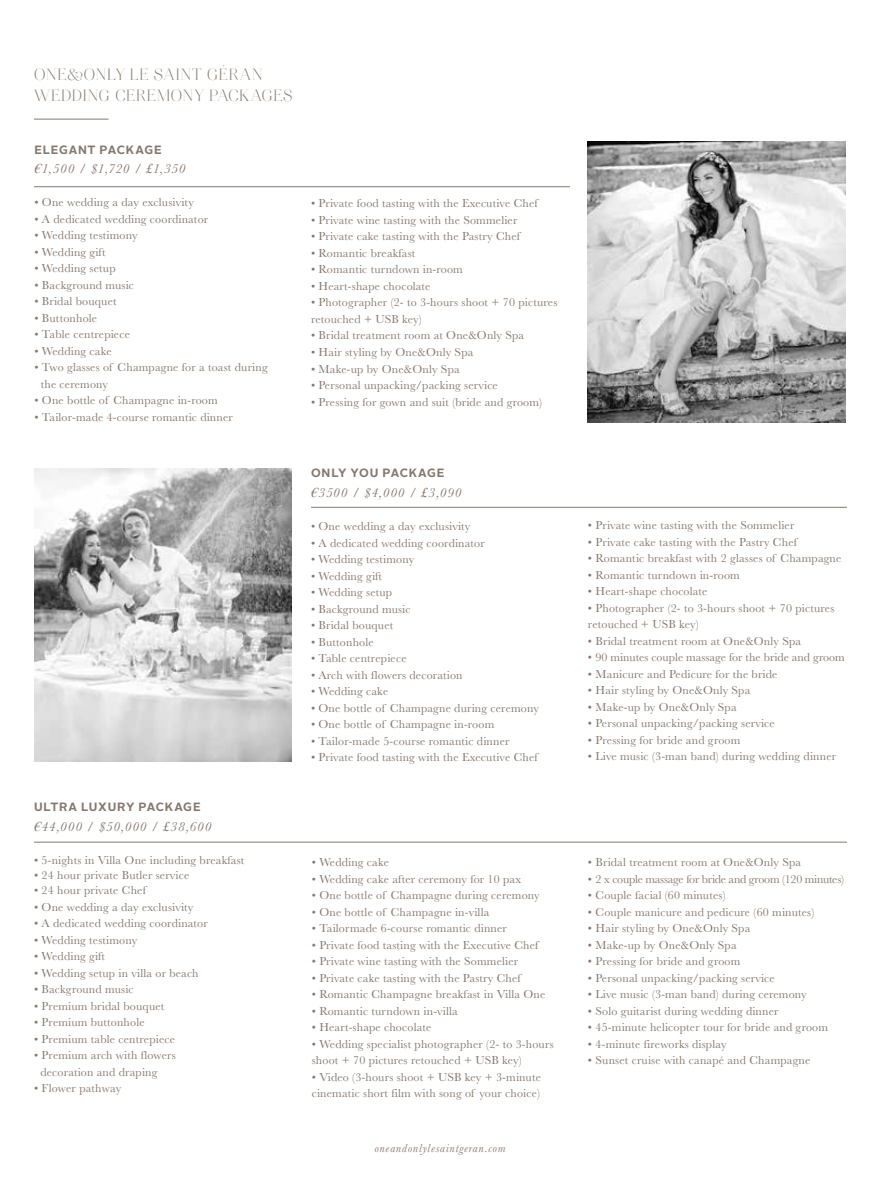
<style>
.page{position:relative;width:881px;height:1187px;background:#fff}
.page>*{position:absolute;margin:0;border:0;box-sizing:border-box;transform-origin:0 0}
.t1{font:16.5px/21.1px "Aire Bold Pro";letter-spacing:.06em;color:#86786f}
.t2{font:italic 13.5px "Baskerville";letter-spacing:.055em;color:#86786f}
.t3{font:italic 13.5px "Baskerville";letter-spacing:.035em;color:#86786f}
.t4{font:12px/16.5px "Baskerville";letter-spacing:.015em;color:#86786f}
.t5{font:700 12px "Alright Sans";letter-spacing:.06em;color:#86786f}
.t6{font:12px "Baskerville";letter-spacing:-.02em;color:#86786f}
.t7{font:italic 12px "Baskerville";letter-spacing:.07em;color:#86786f}
.s1{font-family:"Times New Roman"}
</style>
<div class="page">
<hr style="left:34px;top:186px;width:535px;height:1px;background:#86786f">
<hr style="left:34px;top:841px;width:812px;height:1px;background:#86786f">
<hr style="left:311px;top:507px;width:535px;height:1px;background:#86786f">
<img style="left:34px;top:468px;width:257px;height:293px">
<img style="left:587px;top:142px;width:258px;height:280px">
<hr style="left:34px;top:119px;width:74px;height:1px;background:#86786f">
<h1 class="t1" style="left:34px;top:63px;width:259px">ONE&amp;ONLY LE SAINT GÉRAN<br>WEDDING CEREMONY PACKAGES</h1>
<p class="t5" style="left:34px;top:141px;width:129px">ELEGANT PACKAGE</p>
<p class="t3" style="left:34px;top:161px;width:152px"><span class="s1">€</span>1,500 / $1,720 / <span class="s1">£</span>1,350</p>
<p class="t4" style="left:34px;top:194px;width:161px">• One wedding a day exclusivity</p>
<p class="t4" style="left:34px;top:211px;width:175px">• A dedicated wedding coordinator</p>
<p class="t4" style="left:34px;top:227px;width:105px">• Wedding testimony</p>
<p class="t4" style="left:34px;top:244px;width:73px">• Wedding gift</p>
<p class="t4" style="left:34px;top:260px;width:83px">• Wedding setup</p>
<p class="t4" style="left:34px;top:277px;width:101px">• Background music</p>
<p class="t4" style="left:34px;top:293px;width:84px">• Bridal bouquet</p>
<p class="t4" style="left:34px;top:310px;width:64px">• Buttonhole</p>
<p class="t4" style="left:34px;top:326px;width:97px">• Table centrepiece</p>
<p class="t4" style="left:34px;top:343px;width:79px">• Wedding cake</p>
<p class="t4" style="left:41px;top:359px;width:228px;text-indent:-6px">• Two glasses of Champagne for a toast during the ceremony</p>
<p class="t4" style="left:34px;top:392px;width:185px">• One bottle of Champagne in-room</p>
<p class="t4" style="left:34px;top:409px;width:200px">• Tailor-made 4-course romantic dinner</p>
<p class="t5" style="left:34px;top:798px;width:168px">ULTRA LUXURY PACKAGE</p>
<p class="t2" style="left:34px;top:818px;width:178px"><span class="s1">€</span>44,000 / $50,000 / <span class="s1">£</span>38,600</p>
<p class="t4" style="left:34px;top:851px;width:212px">• 5-nights in Villa One including breakfast</p>
<p class="t4" style="left:34px;top:866px;width:157px">• 24 hour private Butler service</p>
<p class="t4" style="left:34px;top:881px;width:113px">• 24 hour private Chef</p>
<p class="t4" style="left:34px;top:898px;width:161px">• One wedding a day exclusivity</p>
<p class="t4" style="left:34px;top:914px;width:175px">• A dedicated wedding coordinator</p>
<p class="t4" style="left:34px;top:931px;width:105px">• Wedding testimony</p>
<p class="t4" style="left:34px;top:947px;width:73px">• Wedding gift</p>
<p class="t4" style="left:34px;top:964px;width:166px">• Wedding setup in villa or beach</p>
<p class="t4" style="left:34px;top:980px;width:101px">• Background music</p>
<p class="t4" style="left:34px;top:997px;width:132px">• Premium bridal bouquet</p>
<p class="t4" style="left:34px;top:1013px;width:112px">• Premium buttonhole</p>
<p class="t4" style="left:34px;top:1030px;width:142px">• Premium table centrepiece</p>
<p class="t4" style="left:40px;top:1046px;width:137px;text-indent:-6px">• Premium arch with flowers decoration and draping</p>
<p class="t4" style="left:34px;top:1079px;width:89px">• Flower pathway</p>
<p class="t4" style="left:311px;top:195px;width:228px">• Private food tasting with the Executive Chef</p>
<p class="t4" style="left:311px;top:212px;width:208px">• Private wine tasting with the Sommelier</p>
<p class="t4" style="left:311px;top:228px;width:210px">• Private cake tasting with the Pastry Chef</p>
<p class="t4" style="left:311px;top:245px;width:106px">• Romantic breakfast</p>
<p class="t4" style="left:311px;top:261px;width:153px">• Romantic turndown in-room</p>
<p class="t4" style="left:311px;top:278px;width:121px">• Heart-shape chocolate</p>
<p class="t4" style="left:311px;top:294px;width:248px">• Photographer (2- to 3-hours shoot + 70 pictures retouched + USB key)</p>
<p class="t4" style="left:311px;top:327px;width:215px">• Bridal treatment room at One&amp;Only Spa</p>
<p class="t4" style="left:311px;top:344px;width:164px">• Hair styling by One&amp;Only Spa</p>
<p class="t4" style="left:311px;top:360px;width:150px">• Make-up by One&amp;Only Spa</p>
<p class="t4" style="left:311px;top:377px;width:188px">• Personal unpacking/packing service</p>
<p class="t4" style="left:311px;top:393px;width:232px">• Pressing for gown and suit (bride and groom)</p>
<p class="t5" style="left:311px;top:464px;width:135px">ONLY YOU PACKAGE</p>
<p class="t2" style="left:311px;top:484px;width:152px"><span class="s1">€</span>3500 / $4,000 / <span class="s1">£</span>3,090</p>
<p class="t4" style="left:311px;top:518px;width:161px">• One wedding a day exclusivity</p>
<p class="t4" style="left:311px;top:534px;width:175px">• A dedicated wedding coordinator</p>
<p class="t4" style="left:311px;top:551px;width:105px">• Wedding testimony</p>
<p class="t4" style="left:311px;top:567px;width:73px">• Wedding gift</p>
<p class="t4" style="left:311px;top:584px;width:83px">• Wedding setup</p>
<p class="t4" style="left:311px;top:600px;width:101px">• Background music</p>
<p class="t4" style="left:311px;top:617px;width:84px">• Bridal bouquet</p>
<p class="t4" style="left:311px;top:633px;width:64px">• Buttonhole</p>
<p class="t4" style="left:311px;top:650px;width:97px">• Table centrepiece</p>
<p class="t4" style="left:311px;top:666px;width:153px">• Arch with flowers decoration</p>
<p class="t4" style="left:311px;top:683px;width:79px">• Wedding cake</p>
<p class="t4" style="left:311px;top:699px;width:229px">• One bottle of Champagne during ceremony</p>
<p class="t4" style="left:311px;top:716px;width:185px">• One bottle of Champagne in-room</p>
<p class="t4" style="left:311px;top:732px;width:200px">• Tailor-made 5-course romantic dinner</p>
<p class="t4" style="left:311px;top:749px;width:228px">• Private food tasting with the Executive Chef</p>
<p class="t4" style="left:312px;top:854px;width:79px">• Wedding cake</p>
<p class="t4" style="left:312px;top:870px;width:211px">• Wedding cake after ceremony for 10 pax</p>
<p class="t4" style="left:312px;top:887px;width:229px">• One bottle of Champagne during ceremony</p>
<p class="t4" style="left:312px;top:903px;width:179px">• One bottle of Champagne in-villa</p>
<p class="t4" style="left:312px;top:920px;width:197px">• Tailormade 6-course romantic dinner</p>
<p class="t4" style="left:312px;top:936px;width:228px">• Private food tasting with the Executive Chef</p>
<p class="t4" style="left:312px;top:953px;width:208px">• Private wine tasting with the Sommelier</p>
<p class="t4" style="left:312px;top:969px;width:210px">• Private cake tasting with the Pastry Chef</p>
<p class="t4" style="left:312px;top:986px;width:235px">• Romantic Champagne breakfast in Villa One</p>
<p class="t4" style="left:312px;top:1002px;width:147px">• Romantic turndown in-villa</p>
<p class="t4" style="left:312px;top:1019px;width:121px">• Heart-shape chocolate</p>
<p class="t4" style="left:312px;top:1035px;width:243px">• Wedding specialist photographer (2- to 3-hours shoot + 70 pictures retouched + USB key)</p>
<p class="t4" style="left:312px;top:1068px;width:231px">• Video (3-hours shoot + USB key + 3-minute cinematic short film with song of your choice)</p>
<p class="t7" style="left:374px;top:1141px;width:133px">oneandonlylesaintgeran.com</p>
<p class="t4" style="left:587px;top:517px;width:208px">• Private wine tasting with the Sommelier</p>
<p class="t4" style="left:587px;top:533px;width:210px">• Private cake tasting with the Pastry Chef</p>
<p class="t4" style="left:587px;top:550px;width:255px">• Romantic breakfast with 2 glasses of Champagne</p>
<p class="t4" style="left:587px;top:566px;width:153px">• Romantic turndown in-room</p>
<p class="t4" style="left:587px;top:583px;width:121px">• Heart-shape chocolate</p>
<p class="t4" style="left:587px;top:599px;width:248px">• Photographer (2- to 3-hours shoot + 70 pictures retouched + USB key)</p>
<p class="t4" style="left:587px;top:632px;width:215px">• Bridal treatment room at One&amp;Only Spa</p>
<p class="t4" style="left:587px;top:649px;width:258px">• 90 minutes couple massage for the bride and groom</p>
<p class="t4" style="left:587px;top:665px;width:191px">• Manicure and Pedicure for the bride</p>
<p class="t4" style="left:587px;top:682px;width:164px">• Hair styling by One&amp;Only Spa</p>
<p class="t4" style="left:587px;top:698px;width:150px">• Make-up by One&amp;Only Spa</p>
<p class="t4" style="left:587px;top:715px;width:188px">• Personal unpacking/packing service</p>
<p class="t4" style="left:587px;top:731px;width:154px">• Pressing for bride and groom</p>
<p class="t4" style="left:587px;top:748px;width:249px">• Live music (3-man band) during wedding dinner</p>
<p class="t4" style="left:587px;top:853px;width:215px">• Bridal treatment room at One&amp;Only Spa</p>
<p class="t6" style="left:587px;top:871px;width:257px">• 2 x couple massage for bride and groom (120 minutes)</p>
<p class="t4" style="left:587px;top:886px;width:139px">• Couple facial (60 minutes)</p>
<p class="t4" style="left:587px;top:903px;width:228px">• Couple manicure and pedicure (60 minutes)</p>
<p class="t4" style="left:587px;top:919px;width:164px">• Hair styling by One&amp;Only Spa</p>
<p class="t4" style="left:587px;top:936px;width:150px">• Make-up by One&amp;Only Spa</p>
<p class="t4" style="left:587px;top:952px;width:154px">• Pressing for bride and groom</p>
<p class="t4" style="left:587px;top:969px;width:188px">• Personal unpacking/packing service</p>
<p class="t4" style="left:587px;top:985px;width:220px">• Live music (3-man band) during ceremony</p>
<p class="t4" style="left:587px;top:1002px;width:192px">• Solo guitarist during wedding dinner</p>
<p class="t4" style="left:587px;top:1018px;width:241px">• 45-minute helicopter tour for bride and groom</p>
<p class="t4" style="left:587px;top:1035px;width:140px">• 4-minute fireworks display</p>
<p class="t4" style="left:587px;top:1051px;width:224px">• Sunset cruise with canapé and Champagne</p>
</div>
